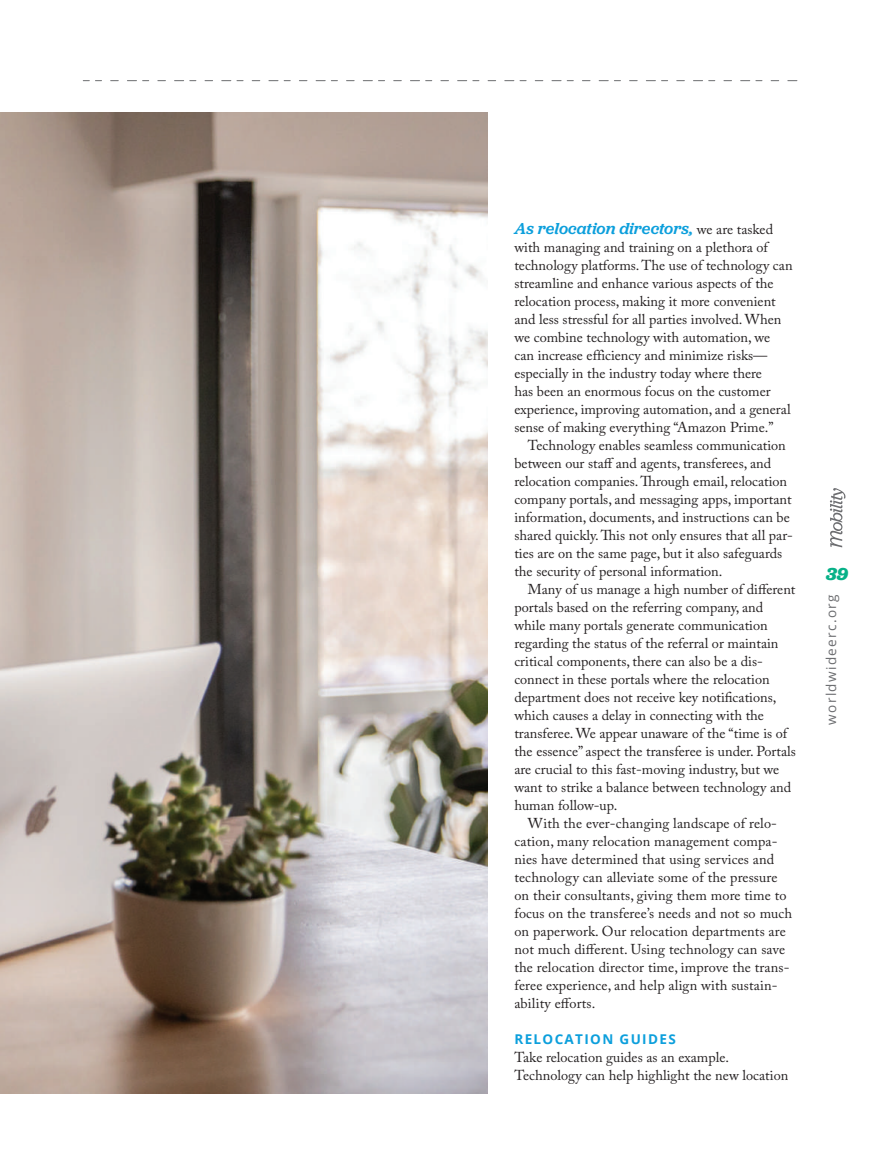
<style>
.page{position:relative;width:878px;height:1175px;background:#fff}
.page>*{position:absolute;margin:0;border:0;box-sizing:border-box;transform-origin:0 0}
.t1{font:italic 700 18px "Jubilat";color:#07b188}
.t2{font:italic 500 16.5px "Jubilat";color:#0c9fdc}
.t3{font:14.25px/18px "Adobe Caslon Pro";color:#231f20}
.t4{font:700 13.5px "Open Sans";letter-spacing:.1em;color:#0c9fdc}
.t5{font:13.5px "Open Sans";letter-spacing:.1em;color:#6c6d70}
.s1{font-family:"Adobe Caslon Pro";font-weight:400;font-style:normal;font-size:14.25px;color:#231f20}
</style>
<div class="page">
<svg style="left:83px;top:80px;width:713px;height:1px"></svg>
<img style="left:0;top:112px;width:487px;height:982px">
<svg style="left:830px;top:488px;width:15px;height:59px"></svg>
<p class="t2" style="left:514px;top:218px;width:260px">As relocation directors, <span class="s1">we are tasked</span></p>
<p class="t3" style="left:514px;top:238px;width:280px">with managing and training on a plethora of technology platforms. The use of technology can streamline and enhance various aspects of the relocation process, making it more convenient and less stressful for all parties involved. When we combine technology with automation, we can increase efficiency and minimize risks— especially in the industry today where there<br>has been an enormous focus on the customer experience, improving automation, and a general sense of making everything “Amazon Prime.”</p>
<p class="t3" style="left:514px;top:436px;width:280px;text-indent:13px">Technology enables seamless communication between our staff and agents, transferees, and relocation companies. Through email, relocation company portals, and messaging apps, important information, documents, and instructions can be shared quickly. This not only ensures that all par&shy;ties are on the same page, but it also safeguards the security of personal information.</p>
<p class="t3" style="left:514px;top:580px;width:283px;text-indent:13px">Many of us manage a high number of different portals based on the referring company, and while many portals generate communication regarding the status of the referral or maintain critical components, there can also be a dis&shy;connect in these portals where the relocation department does not receive key notifications, which causes a delay in connecting with the transferee. We appear unaware of the “time is of the essence” aspect the transferee is under. Portals are crucial to this fast-moving industry, but we want to strike a balance between technology and human follow-up.</p>
<p class="t3" style="left:514px;top:814px;width:279px;text-indent:13px">With the ever-changing landscape of relo&shy;cation, many relocation management compa&shy;nies have determined that using services and technology can alleviate some of the pressure on their consultants, giving them more time to focus on the transferee’s needs and not so much on paperwork. Our relocation departments are not much different. Using technology can save the relocation director time, improve the trans&shy;feree experience, and help align with sustain&shy;ability efforts.</p>
<p class="t4" style="left:514px;top:1030px;width:163px">RELOCATION GUIDES</p>
<p class="t3" style="left:514px;top:1048px;width:275px">Take relocation guides as an example.<br>Technology can help highlight the new location</p>
<p class="t1" style="left:826px;top:563px;width:23px">39</p>
<p class="t5" style="left:822px;top:724px;width:132px;rotate:-90deg">worldwideerc.org</p>
</div>
